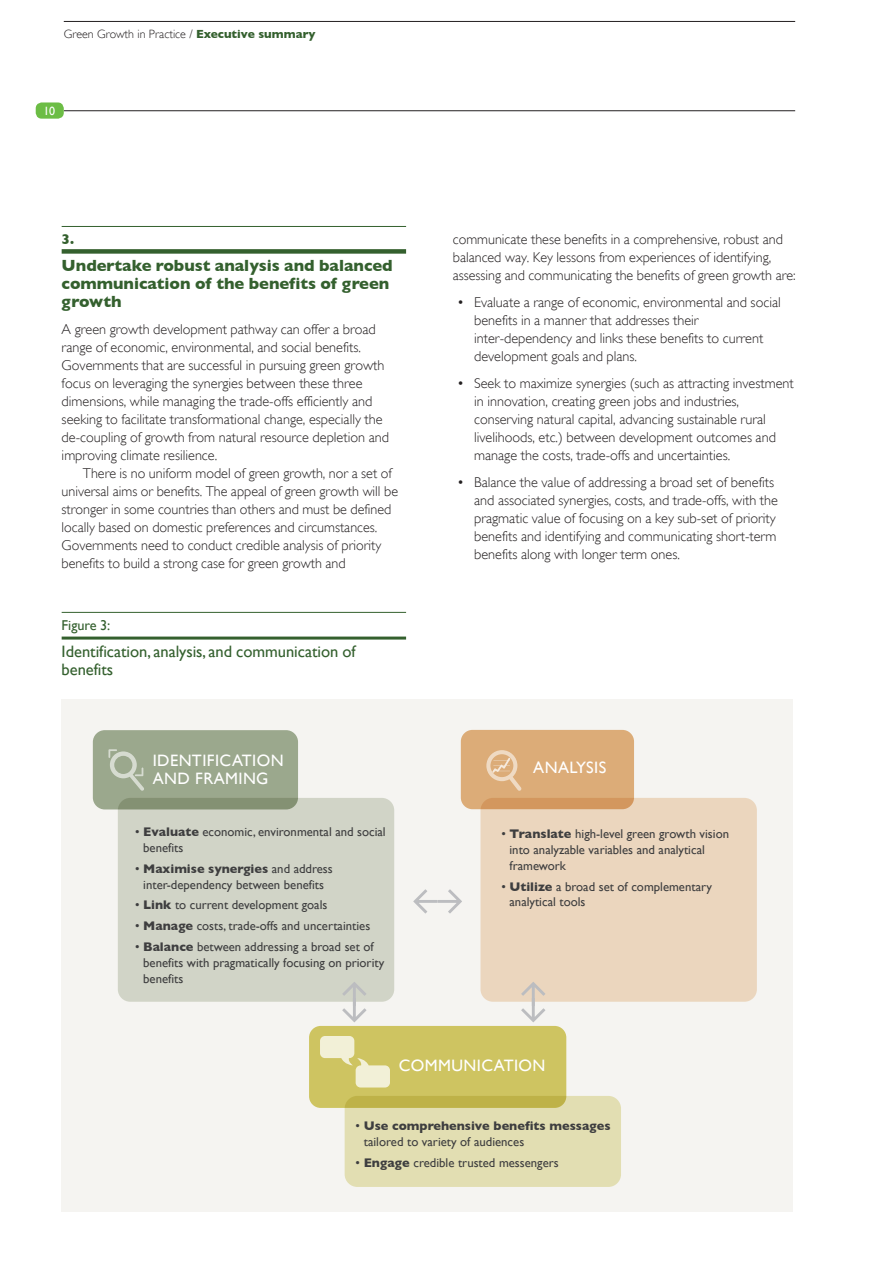
<style>
.page{position:relative;width:893px;height:1263px;background:#fff}
.page>*{position:absolute;margin:0;border:0;box-sizing:border-box;transform-origin:0 0}
.Heading_style_1{font:700 16.5px/18px "Gill Sans";color:#34602e}
.Figure_title{font:16.5px/18px "Gill Sans";color:#34602e}
.t1{font:16.5px/18px "Gill Sans";letter-spacing:.025em;color:#fff}
.Bullets{font:300 14.25px/18px "Gill Sans";color:#231f20}
.Body_copy___para_ind{font:300 14.25px/18px "Gill Sans";color:#231f20}
.Body_copy___NO_inden{font:300 14.25px/18px "Gill Sans";color:#231f20}
.Figure_number{font:14.25px "Gill Sans";color:#34602e}
.Number_style_1{font:700 14.25px "Gill Sans";color:#34602e}
.t2{font:12.75px/15.8px "Gill Sans";color:#3e3e3f}
.t3{font:700 12.75px/15.8px "Gill Sans";color:#3e3e3f}
.t4{font:300 12px "Gill Sans";color:#231f20}
.t5{font:12px "Gill Sans";color:#fff}
.s1{font-weight:700;color:#34602e}
.s2{font-weight:700}
.s3{font-weight:400}
</style>
<div class="page">
<hr style="left:64px;top:21px;width:731px;height:1px;background:#231f20">
<hr style="left:64px;top:110px;width:731px;height:1px;background:#231f20">
<div style="left:36px;top:102px;width:28px;height:17px;background:#6cbd45;border-radius:6px"></div>
<hr style="left:62px;top:226px;width:344px;height:1px;background:#34602e">
<div style="left:62px;top:249px;width:344px;height:5px;background:#34602e"></div>
<hr style="left:62px;top:612px;width:344px;height:1px;background:#34602e">
<hr style="left:62px;top:636px;width:344px;height:3px;background:#34602e">
<div style="left:62px;top:699px;width:731px;height:513px;background:#f5f4f1"></div>
<div style="left:118px;top:798px;width:276px;height:204px;background:#d1d4c7;border-radius:12px"></div>
<div style="left:345px;top:1096px;width:276px;height:91px;background:#e2deb2;border-radius:13px"></div>
<div style="left:480px;top:798px;width:277px;height:204px;background:#ebd6be;border-radius:12px"></div>
<svg style="left:309px;top:1026px;width:257px;height:82px;background:#cbc15d"></svg>
<svg style="left:320px;top:1036px;width:70px;height:51px;background:#ddd693"></svg>
<svg style="left:461px;top:730px;width:173px;height:79px;background:#daa974"></svg>
<svg style="left:486px;top:750px;width:35px;height:41px"></svg>
<svg style="left:93px;top:730px;width:205px;height:79px;background:#98a589"></svg>
<svg style="left:108px;top:749px;width:36px;height:42px;background:#abb6a0"></svg>
<svg style="left:521px;top:982px;width:24px;height:40px"></svg>
<svg style="left:342px;top:982px;width:24px;height:40px"></svg>
<svg style="left:413px;top:889px;width:49px;height:24px"></svg>
<p class="t4" style="left:64px;top:25px;width:253px">Green Growth in Practice / <span class="s1">Executive summary</span></p>
<p class="t5" style="left:43px;top:104px;width:13px">10</p>
<p class="Number_style_1" style="left:62px;top:230px;width:14px">3.</p>
<p class="Heading_style_1" style="left:62px;top:256px;width:333px">Undertake robust analysis and balanced communication of the benefits of green growth</p>
<p class="Body_copy___NO_inden" style="left:62px;top:319px;width:329px">A green growth development pathway can offer a broad range of economic, environmental, and social benefits.<br>Governments that are successful in pursuing green growth focus on leveraging the synergies between these three dimensions, while managing the trade-offs efficiently and seeking to facilitate transformational change, especially the de-coupling of growth from natural resource depletion and improving climate resilience.</p>
<p class="Body_copy___para_ind" style="left:62px;top:463px;width:338px;text-indent:21px">There is no uniform model of green growth, nor a set of universal aims or benefits. The appeal of green growth will be stronger in some countries than others and must be defined locally based on domestic preferences and circumstances.<br>Governments need to conduct credible analysis of priority benefits to build a strong case for green growth and</p>
<p class="Figure_number" style="left:62px;top:616px;width:50px">Figure 3:</p>
<p class="Figure_title" style="left:62px;top:642px;width:295px">Identification, analysis, and communication of benefits</p>
<p class="t1" style="left:153px;top:751px;width:132px">IDENTIFICATION<br>AND FRAMING</p>
<p class="t2" style="left:143px;top:824px;width:244px;text-indent:-8px">• <span class="s2">Evaluate</span> economic, environmental and social benefits</p>
<p class="t2" style="left:135px;top:860px;width:199px;text-align:center">• <span class="s2">Maximise synergies</span> and address inter-dependency between benefits</p>
<p class="t2" style="left:135px;top:897px;width:194px">• <span class="s2">Link</span> to current development goals</p>
<p class="t2" style="left:135px;top:918px;width:237px">• <span class="s2">Manage</span> costs, trade-offs and uncertainties</p>
<p class="t2" style="left:143px;top:939px;width:243px;text-indent:-8px">• <span class="s2">Balance</span> between addressing a broad set of benefits with pragmatically focusing on priority benefits</p>
<p class="Body_copy___para_ind" style="left:453px;top:229px;width:344px">communicate these benefits in a comprehensive, robust and balanced way. Key lessons from experiences of identifying, assessing and communicating the benefits of green growth are:</p>
<p class="Bullets" style="left:474px;top:292px;width:308px;text-indent:-17px">• Evaluate a range of economic, environmental and social benefits in a manner that addresses their inter-dependency and links these benefits to current development goals and plans.</p>
<p class="Bullets" style="left:474px;top:373px;width:321px;text-indent:-17px">• Seek to maximize synergies (such as attracting investment in innovation, creating green jobs and industries, conserving natural capital, advancing sustainable rural livelihoods, etc.) between development outcomes and manage the costs, trade-offs and uncertainties.</p>
<p class="Bullets" style="left:474px;top:472px;width:305px;text-indent:-17px">• Balance the value of addressing a broad set of benefits and associated synergies, costs, and trade-offs, with the pragmatic value of focusing on a key sub-set of priority benefits and identifying and communicating short-term benefits along with longer term ones.</p>
<p class="t1" style="left:533px;top:758px;width:74px">ANALYSIS</p>
<p class="t2" style="left:509px;top:826px;width:221px;text-indent:-8px">• <span class="s2">Translate</span> high-level green growth vision into analyzable variables and analytical framework</p>
<p class="t2" style="left:509px;top:878px;width:204px;text-indent:-8px">• <span class="s2">Utilize</span> a broad set of complementary analytical tools</p>
<p class="t1" style="left:399px;top:1057px;width:148px">COMMUNICATION</p>
<p class="t3" style="left:364px;top:1118px;width:248px;text-indent:-8px"><span class="s3">•</span> Use comprehensive benefits messages <span class="s3">tailored to variety of audiences</span></p>
<p class="t2" style="left:356px;top:1155px;width:205px">• <span class="s2">Engage</span> credible trusted messengers</p>
</div>
